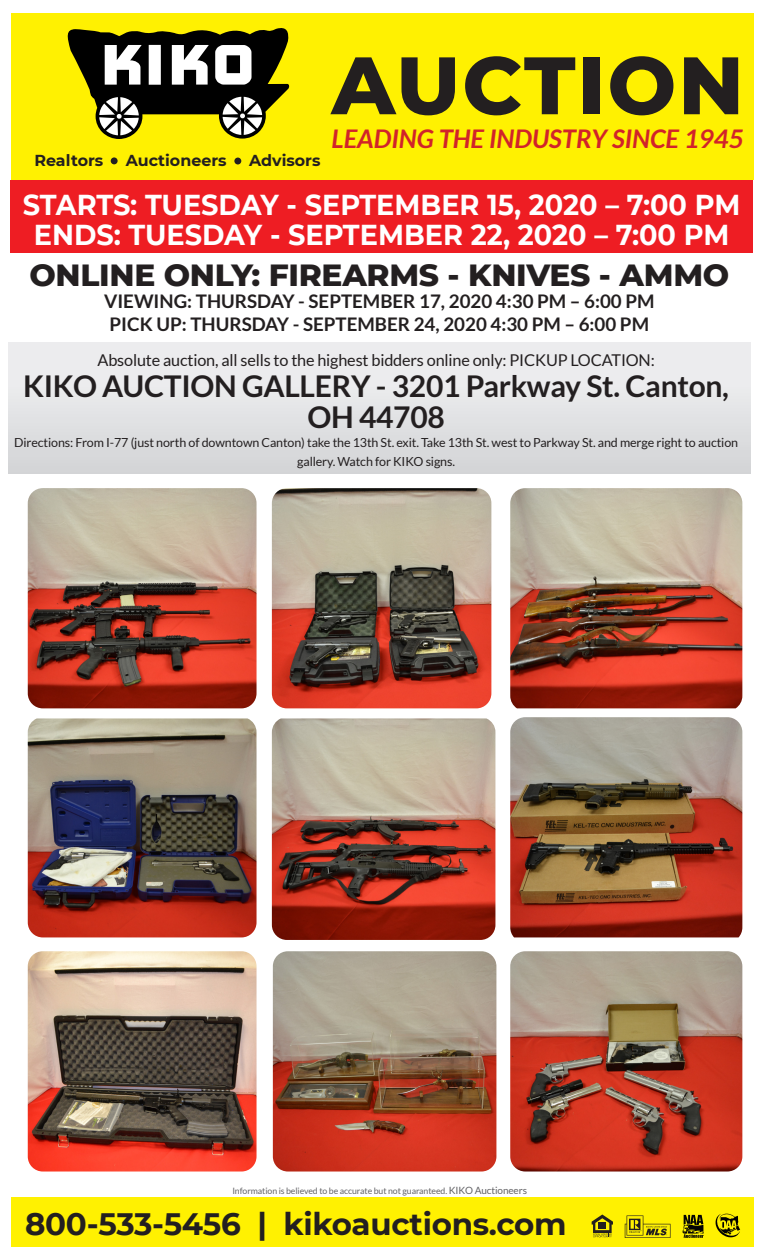
<style>
.page{position:relative;width:765px;height:1260px;background:#fff}
.page>*{position:absolute;margin:0;border:0;box-sizing:border-box;transform-origin:0 0}
.t1{font:800 81.25px "Montserrat";letter-spacing:.025em;color:#231f20}
.t2{font:800 31.25px "Montserrat";letter-spacing:-.01em;color:#231f20}
.t3{font:700 31px "Montserrat";letter-spacing:-.01em;color:#231f20}
.t4{font:700 30px/31.2px "Lato";letter-spacing:-.01em;color:#231f20;text-align:center}
.t5{font:700 28.75px "Montserrat";color:#fff;scale:.95 1}
.t6{font:italic 700 25.75px "Lato";color:#d1232a}
.t7{font:700 18.75px "Lato";color:#231f20}
.t8{font:16.25px "Lato";letter-spacing:-.01em;color:#231f20}
.t9{font:700 15.88px "Montserrat";color:#231f20}
.t10{font:12.5px/18.8px "Lato";letter-spacing:-.01em;color:#231f20;text-align:center}
.t11{font:8.75px "Lato";letter-spacing:-.01em;color:#636366}
.s1{font-size:10px}
</style>
<div class="page">
<div style="left:11px;top:1197px;width:743px;height:49px;background:#fff101"></div>
<svg style="left:592px;top:1215px;width:21px;height:22px"></svg>
<svg style="left:625px;top:1215px;width:45px;height:23px"></svg>
<svg style="left:682px;top:1215px;width:22px;height:23px"></svg>
<svg style="left:716px;top:1214px;width:24px;height:24px"></svg>
<img style="left:510px;top:488px;width:232px;height:220px">
<img style="left:272px;top:488px;width:219px;height:220px">
<img style="left:28px;top:718px;width:229px;height:219px">
<img style="left:272px;top:718px;width:223px;height:222px">
<img style="left:510px;top:717px;width:232px;height:220px">
<img style="left:28px;top:951px;width:229px;height:221px">
<img style="left:273px;top:951px;width:223px;height:221px">
<img style="left:510px;top:951px;width:232px;height:221px">
<img style="left:28px;top:488px;width:229px;height:220px">
<div style="left:8px;top:342px;width:743px;height:131px;background:linear-gradient(to bottom,#f2f2f3,#d5d6d8)"></div>
<div style="left:10px;top:180px;width:743px;height:72px;background:#ee1d23"></div>
<div style="left:11px;top:13px;width:743px;height:167px;background:#fff101"></div>
<svg style="left:67px;top:28px;width:223px;height:111px"></svg>
<div style="left:111px;top:157px;width:7px;height:7px;background:#231f20;border-radius:50%"></div>
<div style="left:234px;top:158px;width:7px;height:6px;background:#231f20;border-radius:50%"></div>
<p class="t9" style="left:34px;top:149px;width:70px">Realtors</p>
<p class="t9" style="left:126px;top:149px;width:102px">Auctioneers</p>
<p class="t9" style="left:249px;top:149px;width:73px">Advisors</p>
<p class="t1" style="left:332px;top:26px;width:414px">AUCTION</p>
<p class="t6" style="left:332px;top:124px;width:414px">LEADING THE INDUSTRY SINCE 1945</p>
<p class="t5" style="left:23px;top:184px;width:757px">STARTS: TUESDAY - SEPTEMBER 15, 2020 – 7:00 PM</p>
<p class="t5" style="left:34px;top:215px;width:734px">ENDS: TUESDAY - SEPTEMBER 22, 2020 – 7:00 PM</p>
<p class="t2" style="left:29px;top:252px;width:701px">ONLINE ONLY: FIREARMS - KNIVES - AMMO</p>
<p class="t7" style="left:104px;top:291px;width:552px">VIEWING: THURSDAY - SEPTEMBER 17, 2020 4:30 PM – 6:00 PM</p>
<p class="t7" style="left:110px;top:313px;width:541px">PICK UP: THURSDAY - SEPTEMBER 24, 2020 4:30 PM – 6:00 PM</p>
<p class="t8" style="left:98px;top:351px;width:559px">Absolute auction, all sells to the highest bidders online only: PICKUP LOCATION:</p>
<p class="t4" style="left:23px;top:370px;width:707px">KIKO AUCTION GALLERY - 3201 Parkway St. Canton,<br>OH 44708</p>
<p class="t10" style="left:14px;top:433px;width:725px">Directions: From I-77 (just north of downtown Canton) take the 13th St. exit. Take 13th St. west to Parkway St. and merge right to auction gallery. Watch for KIKO signs.</p>
<p class="t11" style="left:232px;top:1186px;width:296px">Information is believed to be accurate but not guaranteed. <span class="s1">KIKO Auctioneers</span></p>
<p class="t3" style="left:25px;top:1202px;width:543px">800-533-5456 | kikoauctions.com</p>
</div>
